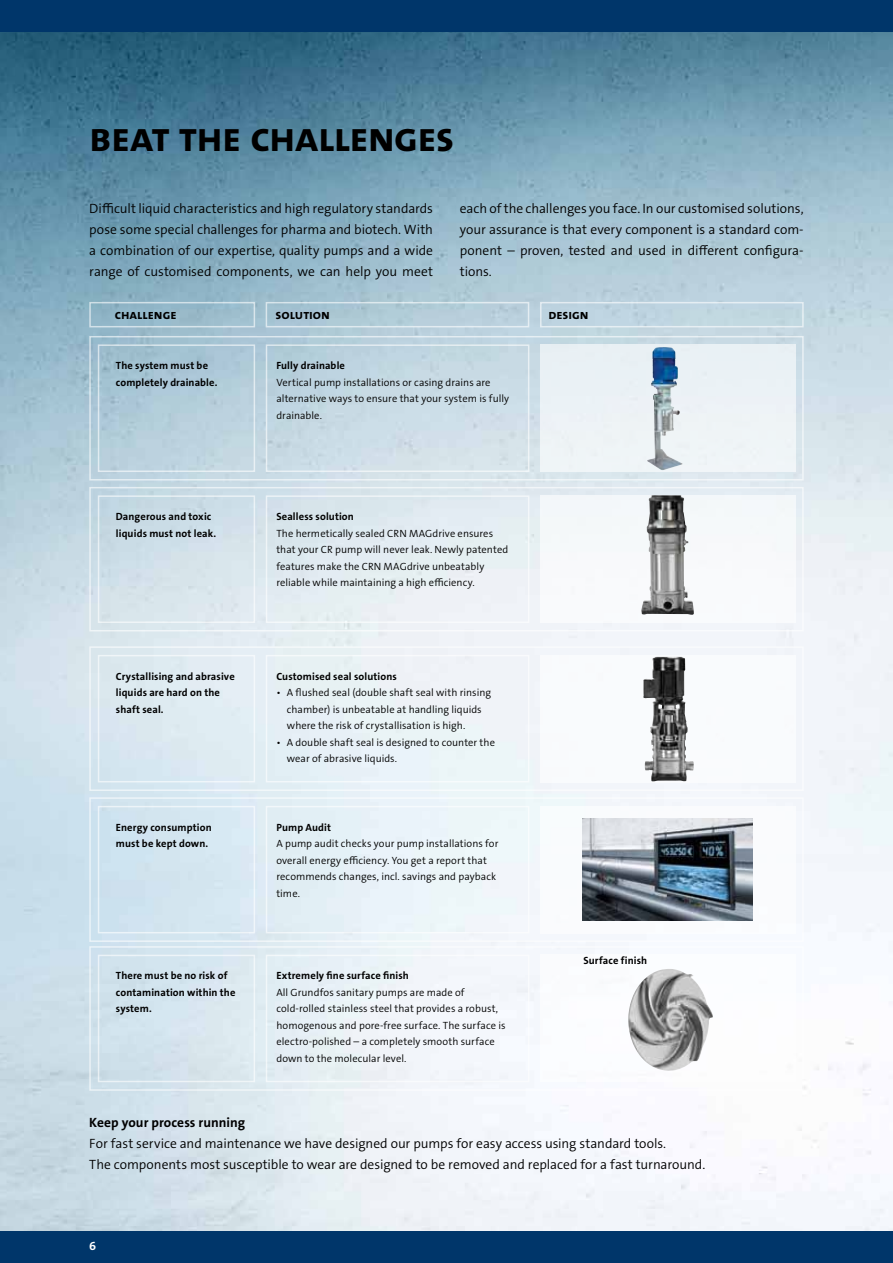
<style>
.page{position:relative;width:893px;height:1263px;background:#fff}
.page>*{position:absolute;margin:0;border:0;box-sizing:border-box;transform-origin:0 0}
.t1{font:42px "Grundfos The Sans OT 7 B";letter-spacing:-.02em;color:#000}
.t2{font:15px "Grundfos The Sans OT 7 B";color:#fff}
.t3{font:13.5px/21.3px "Grundfos The Sans OT 4 SL";color:#000;text-align:justify}
.t4{font:13.5px "Grundfos The Sans OT 7 B";letter-spacing:-.005em;color:#000}
.t5{font:10.5px/16.5px "Grundfos The Sans OT 4 SL";letter-spacing:.005em;color:#000}
.t6{font:10.5px/16.5px "Grundfos The Sans OT 7 B";letter-spacing:.01em;color:#000}
</style>
<div class="page">
<img style="left:0;top:32px;width:893px;height:1199px">
<div style="left:540px;top:344px;width:255px;height:128px;background:#edf2f6"></div>
<div style="left:540px;top:495px;width:255px;height:128px;background:#f8f9fb"></div>
<div style="left:540px;top:655px;width:255px;height:127px;background:#fff"></div>
<div style="left:540px;top:806px;width:255px;height:127px;background:#fff"></div>
<div style="left:540px;top:955px;width:255px;height:127px;background:#fff"></div>
<img style="left:583px;top:819px;width:170px;height:102px">
<img style="left:641px;top:495px;width:53px;height:120px">
<img style="left:643px;top:657px;width:45px;height:124px">
<img style="left:628px;top:969px;width:85px;height:102px">
<img style="left:647px;top:347px;width:36px;height:123px">
<div style="left:0;top:0;width:893px;height:32px;background:#00366a"></div>
<div style="left:0;top:1231px;width:893px;height:32px;background:#00366a"></div>
<div style="left:89px;top:336px;width:715px;height:144px;border:2px solid #fff"></div>
<div style="left:540px;top:302px;width:264px;height:25px;border:2px solid #fff"></div>
<div style="left:266px;top:344px;width:263px;height:128px;border:2px solid #fff"></div>
<div style="left:266px;top:302px;width:263px;height:25px;border:2px solid #fff"></div>
<div style="left:98px;top:344px;width:157px;height:128px;border:2px solid #fff"></div>
<div style="left:89px;top:302px;width:166px;height:25px;border:2px solid #fff"></div>
<div style="left:89px;top:487px;width:715px;height:144px;border:2px solid #fff"></div>
<div style="left:266px;top:495px;width:263px;height:128px;border:2px solid #fff"></div>
<div style="left:98px;top:495px;width:157px;height:128px;border:2px solid #fff"></div>
<div style="left:89px;top:646px;width:715px;height:145px;border:2px solid #fff"></div>
<div style="left:266px;top:655px;width:263px;height:127px;border:2px solid #fff"></div>
<div style="left:98px;top:655px;width:157px;height:127px;border:2px solid #fff"></div>
<div style="left:89px;top:797px;width:715px;height:145px;border:2px solid #fff"></div>
<div style="left:266px;top:806px;width:263px;height:127px;border:2px solid #fff"></div>
<div style="left:98px;top:806px;width:157px;height:127px;border:2px solid #fff"></div>
<div style="left:89px;top:946px;width:715px;height:145px;border:2px solid #fff"></div>
<div style="left:266px;top:955px;width:263px;height:127px;border:2px solid #fff"></div>
<div style="left:98px;top:955px;width:157px;height:127px;border:2px solid #fff"></div>
<h1 class="t1" style="left:89px;top:110px;width:366px">beat the challenges</h1>
<p class="t3" style="left:89px;top:198px;width:345px">Difficult liquid characteristics and high regulatory standards pose some special challenges for pharma and biotech. With a combination of our expertise, quality pumps and a wide range of customised components, we can help you meet</p>
<p class="t3" style="left:460px;top:198px;width:345px">each of the challenges you face. In our customised solutions, your assurance is that every component is a standard com&shy;ponent – proven, tested and used in different configura&shy;tions.</p>
<p class="t4" style="left:115px;top:306px;width:63px">challenge</p>
<p class="t4" style="left:275px;top:306px;width:56px">solution</p>
<p class="t6" style="left:116px;top:357px;width:103px">The system must be completely drainable.</p>
<p class="t6" style="left:276px;top:357px;width:70px">Fully drainable</p>
<p class="t5" style="left:276px;top:374px;width:234px">Vertical pump installations or casing drains are alternative ways to ensure that your system is fully drainable.</p>
<p class="t6" style="left:116px;top:508px;width:102px">Dangerous and toxic liquids must not leak.</p>
<p class="t6" style="left:276px;top:508px;width:79px">Sealless solution</p>
<p class="t5" style="left:276px;top:525px;width:233px">The hermetically sealed CRN MAGdrive ensures that your CR pump will never leak. Newly patented features make the CRN MAGdrive unbeatably reliable while maintaining a high efficiency.</p>
<p class="t6" style="left:116px;top:668px;width:120px">Crystallising and abrasive liquids are hard on the shaft seal.</p>
<p class="t6" style="left:276px;top:668px;width:122px">Customised seal solutions</p>
<p class="t5" style="left:287px;top:684px;width:206px;text-indent:-10px">• A flushed seal (double shaft seal with rinsing chamber) is unbeatable at handling liquids where the risk of crystallisation is high.</p>
<p class="t5" style="left:287px;top:734px;width:210px;text-indent:-10px">• A double shaft seal is designed to counter the wear of abrasive liquids.</p>
<p class="t6" style="left:116px;top:819px;width:97px">Energy consumption must be kept down.</p>
<p class="t6" style="left:276px;top:819px;width:56px">Pump Audit</p>
<p class="t5" style="left:276px;top:835px;width:224px">A pump audit checks your pump installations for overall energy efficiency. You get a report that recommends changes, incl. savings and payback time.</p>
<p class="t6" style="left:116px;top:968px;width:121px">There must be no risk of contamination within the system.</p>
<p class="t6" style="left:276px;top:968px;width:134px">Extremely fine surface finish</p>
<p class="t5" style="left:276px;top:984px;width:231px">All Grundfos sanitary pumps are made of cold-rolled stainless steel that provides a robust, homogenous and pore-free surface. The surface is electro-polished – a completely smooth surface down to the molecular level.</p>
<p class="t4" style="left:549px;top:306px;width:42px">design</p>
<p class="t6" style="left:583px;top:952px;width:65px">Surface finish</p>
<p class="t4" style="left:89px;top:1114px;width:157px">Keep your process running</p>
<p class="t3" style="left:89px;top:1133px;width:617px">For fast service and maintenance we have designed our pumps for easy access using standard tools.<br>The components most susceptible to wear are designed to be removed and replaced for a fast turnaround.</p>
<h2 class="t2" style="left:89px;top:1235px;width:10px">6</h2>
</div>
